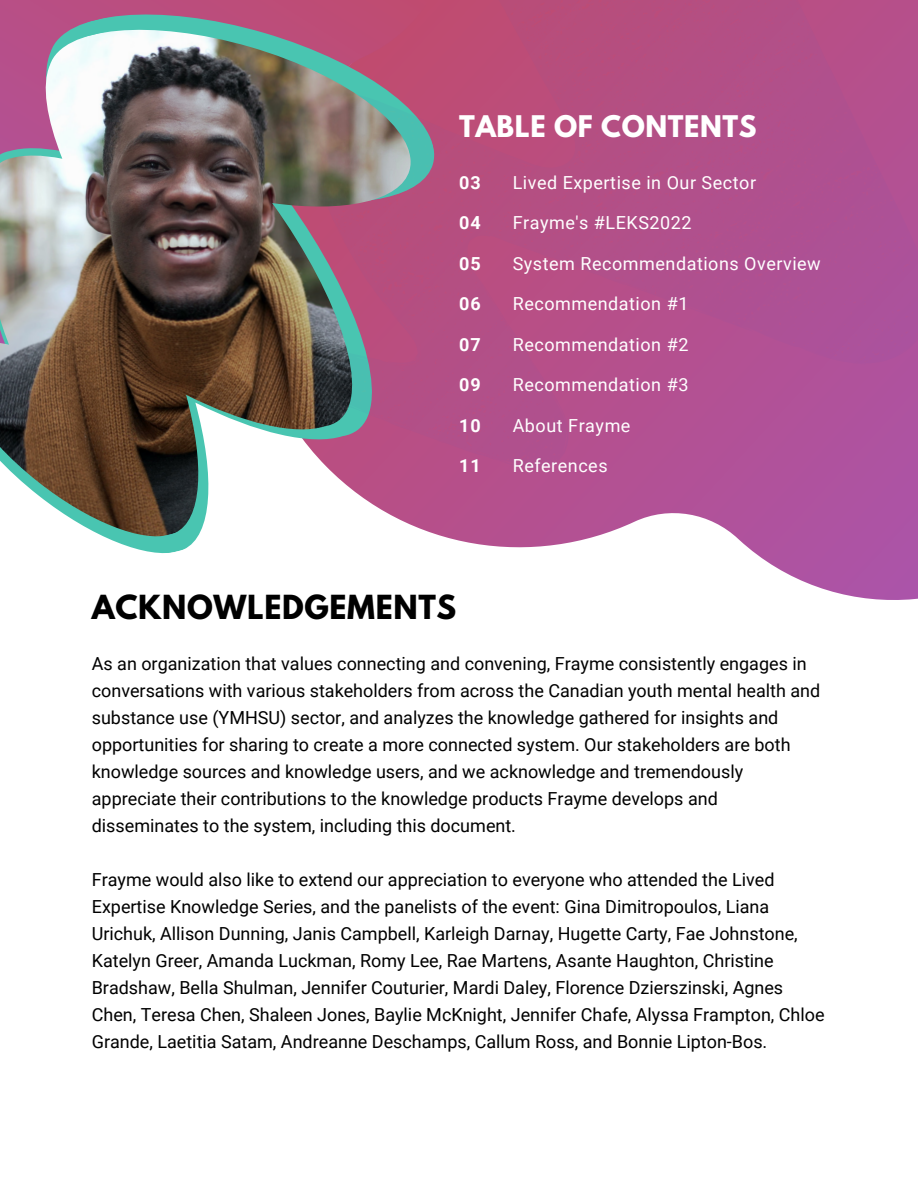
<style>
.page{position:relative;width:918px;height:1188px;background:#fff}
.page>*{position:absolute;margin:0;border:0;box-sizing:border-box;transform-origin:0 0}
.t1{font:700 29.4px "League Spartan";letter-spacing:.025em;color:#000}
.t2{font:700 26.4px "League Spartan";letter-spacing:.025em;color:#fff}
.t3{font:18px/27px "Roboto";color:#000}
.t4{font:18px "Roboto";letter-spacing:.03em;color:#fff}
.t5{font:700 18px "Roboto";letter-spacing:.065em;color:#fff}
</style>
<div class="page">
<svg style="left:91px;top:0;width:827px;height:600px;background:#bc679b"></svg>
<img style="left:0;top:27px;width:421px;height:515px">
<p class="t2" style="left:459px;top:114px;width:299px">TABLE OF CONTENTS</p>
<p class="t5" style="left:459px;top:172px;width:23px">03</p>
<p class="t5" style="left:459px;top:212px;width:23px">04</p>
<p class="t5" style="left:459px;top:253px;width:23px">05</p>
<p class="t5" style="left:459px;top:293px;width:23px">06</p>
<p class="t5" style="left:459px;top:334px;width:23px">07</p>
<p class="t5" style="left:459px;top:374px;width:23px">09</p>
<p class="t5" style="left:459px;top:415px;width:23px">10</p>
<p class="t5" style="left:459px;top:455px;width:23px">11</p>
<p class="t4" style="left:513px;top:172px;width:245px">Lived Expertise in Our Sector</p>
<p class="t4" style="left:513px;top:212px;width:180px">Frayme's #LEKS2022</p>
<p class="t4" style="left:513px;top:253px;width:310px">System Recommendations Overview</p>
<p class="t4" style="left:513px;top:293px;width:177px">Recommendation #1</p>
<p class="t4" style="left:513px;top:334px;width:177px">Recommendation #2</p>
<p class="t4" style="left:513px;top:374px;width:177px">Recommendation #3</p>
<p class="t4" style="left:513px;top:415px;width:119px">About Frayme</p>
<p class="t4" style="left:513px;top:455px;width:96px">References</p>
<p class="t1" style="left:92px;top:592px;width:366px">ACKNOWLEDGEMENTS</p>
<p class="t3" style="left:92px;top:651px;width:730px">As an organization that values connecting and convening, Frayme consistently engages in conversations with various stakeholders from across the Canadian youth mental health and substance use (YMHSU) sector, and analyzes the knowledge gathered for insights and opportunities for sharing to create a more connected system. Our stakeholders are both knowledge sources and knowledge users, and we acknowledge and tremendously appreciate their contributions to the knowledge products Frayme develops and disseminates to the system, including this document.</p>
<p class="t3" style="left:92px;top:867px;width:734px">Frayme would also like to extend our appreciation to everyone who attended the Lived Expertise Knowledge Series, and the panelists of the event: Gina Dimitropoulos, Liana Urichuk, Allison Dunning, Janis Campbell, Karleigh Darnay, Hugette Carty, Fae Johnstone, Katelyn Greer, Amanda Luckman, Romy Lee, Rae Martens, Asante Haughton, Christine Bradshaw, Bella Shulman, Jennifer Couturier, Mardi Daley, Florence Dzierszinski, Agnes Chen, Teresa Chen, Shaleen Jones, Baylie McKnight, Jennifer Chafe, Alyssa Frampton, Chloe Grande, Laetitia Satam, Andreanne Deschamps, Callum Ross, and Bonnie Lipton-Bos.</p>
</div>
